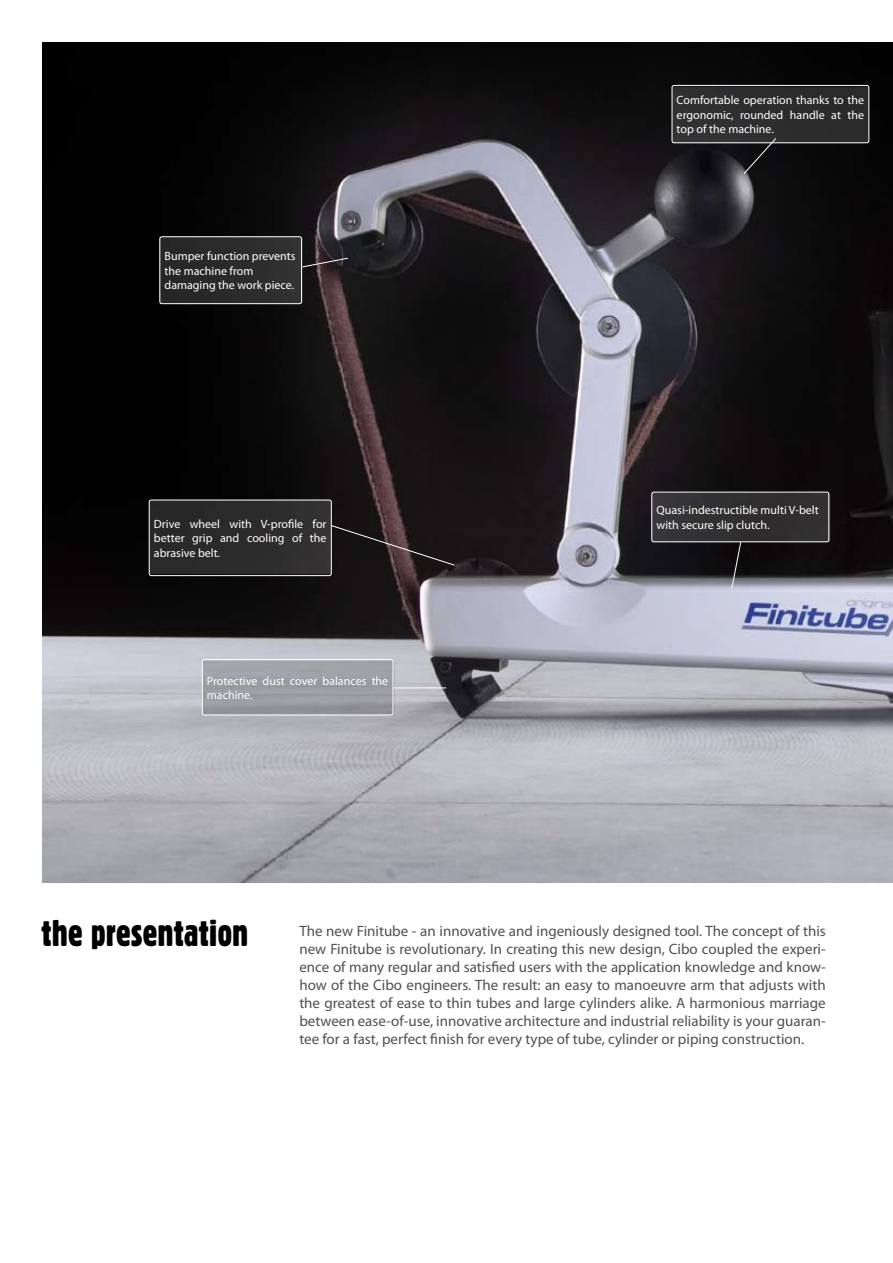
<style>
.page{position:relative;width:893px;height:1263px;background:#fff}
.page>*{position:absolute;margin:0;border:0;box-sizing:border-box;transform-origin:0 0}
.t1{font:36px "Gothic 821 Condensed BT";color:#000}
.t2{font:15px/18px "Myriad Pro";color:#504f53;text-align:justify}
.t3{font:12px/14.4px "Myriad Pro";color:#fff}
</style>
<div class="page">
<img style="left:43px;top:43px;width:850px;height:839px">
<div style="left:159px;top:236px;width:144px;height:68px;background:#2b2b2b;border-radius:2px"></div>
<div style="left:149px;top:500px;width:183px;height:74px;background:#2b2b2b;border-radius:2px"></div>
<div style="left:651px;top:493px;width:179px;height:49px;background:#313131;border-radius:2px"></div>
<div style="left:202px;top:660px;width:192px;height:54px;background:linear-gradient(to right,#9c9fa5,#9a9ba1);border-radius:2px"></div>
<hr style="left:394px;top:687px;width:52px;height:1px;background:#fff">
<svg style="left:302px;top:257px;width:46px;height:11px"></svg>
<svg style="left:743px;top:143px;width:34px;height:32px"></svg>
<svg style="left:731px;top:542px;width:11px;height:47px"></svg>
<svg style="left:332px;top:525px;width:123px;height:41px;background:#292123"></svg>
<div style="left:672px;top:87px;width:197px;height:56px;background:#2d2d2d;border-radius:2px"></div>
<div style="left:651px;top:492px;width:178px;height:50px;border:1px solid #fff;border-radius:2px"></div>
<div style="left:159px;top:236px;width:143px;height:68px;border:1px solid #fff;border-radius:2px"></div>
<div style="left:202px;top:659px;width:191px;height:56px;border:1px solid #fff;border-radius:2px"></div>
<div style="left:149px;top:500px;width:183px;height:76px;border:1px solid #fff;border-radius:2px"></div>
<div style="left:672px;top:85px;width:197px;height:58px;border:1px solid #fff;border-radius:2px"></div>
<p class="t3" style="left:165px;top:249px;width:132px">Bumper function prevents the machine from damaging the work piece.</p>
<p class="t3" style="left:154px;top:516px;width:174px;text-align:justify">Drive wheel with V-profile for better grip and cooling of the abrasive belt.</p>
<p class="t3" style="left:207px;top:673px;width:183px">Protective dust cover balances the machine.</p>
<p class="t3" style="left:677px;top:93px;width:189px;text-align:justify">Comfortable operation thanks to the ergonomic, rounded handle at the top of the machine.</p>
<p class="t3" style="left:657px;top:503px;width:164px">Quasi-indestructible multi V-belt with secure slip clutch.</p>
<h1 class="t1" style="left:41px;top:911px;width:209px">the presentation</h1>
<p class="t2" style="left:299px;top:922px;width:528px">The new Finitube - an innovative and ingeniously designed tool. The concept of this new Finitube is revolutionary. In creating this new design, Cibo coupled the experi&shy;ence of many regular and satisfied users with the application knowledge and know&shy;how of the Cibo engineers. The result: an easy to manoeuvre arm that adjusts with the greatest of ease to thin tubes and large cylinders alike. A harmonious marriage between ease-of-use, innovative architecture and industrial reliability is your guaran&shy;tee for a fast, perfect finish for every type of tube, cylinder or piping construction.</p>
</div>
